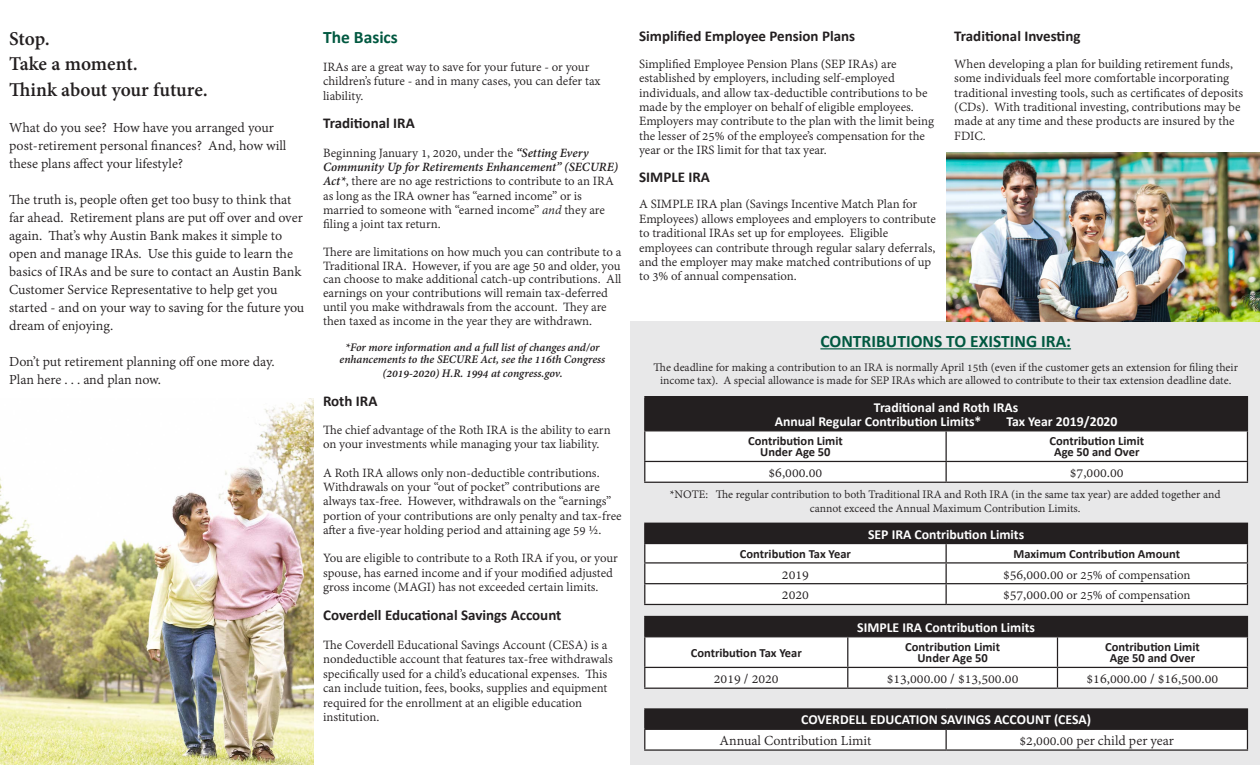
<style>
.page{position:relative;width:1260px;height:765px;background:#fff}
.page>*{position:absolute;margin:0;border:0;box-sizing:border-box;transform-origin:0 0}
.t1{font:700 21.25px "Adobe Devanagari";letter-spacing:-.005em;color:#231f20}
.t2{font:700 17.5px "Calibri";color:#005840}
.t3{font:15px/18px "Adobe Devanagari";color:#231f20}
.t4{font:700 15px "Calibri";color:#231f20}
.t5{font:13.75px/14.4px "Adobe Devanagari";color:#231f20}
.t6{font:700 13.75px "Calibri";color:#fff}
.t7{font:12.5px "Adobe Devanagari";color:#231f20}
.t8{font:700 12.5px "Calibri";color:#231f20}
.t9{font:italic 700 12.5px "Adobe Devanagari";letter-spacing:-.005em;color:#231f20}
.s1{font-weight:700;font-style:italic}
.s2{font-style:italic}
.s3{font-size:15px}
</style>
<div class="page">
<div style="left:630px;top:321px;width:630px;height:444px;background:#e8e8e9"></div>
<img style="left:0;top:399px;width:314px;height:366px">
<img style="left:947px;top:152px;width:313px;height:169px">
<hr style="left:820px;top:348px;width:251px;height:1px;background:#005840">
<div style="left:645px;top:397px;width:602px;height:34px;background:#231f20"></div>
<hr style="left:644px;top:396px;width:302px;height:1px;background:#231f20">
<hr style="left:644px;top:397px;width:1px;height:33px;background:#231f20">
<hr style="left:946px;top:396px;width:302px;height:1px;background:#231f20">
<hr style="left:1247px;top:397px;width:1px;height:33px;background:#231f20">
<hr style="left:644px;top:430px;width:302px;height:1px;background:#231f20">
<hr style="left:946px;top:430px;width:302px;height:1px;background:#231f20">
<svg style="left:644px;top:431px;width:604px;height:51px;background:#f4f4f4"></svg>
<hr style="left:644px;top:482px;width:302px;height:1px;background:#231f20">
<hr style="left:946px;top:482px;width:302px;height:1px;background:#231f20">
<hr style="left:644px;top:523px;width:302px;height:1px;background:#231f20">
<hr style="left:946px;top:523px;width:302px;height:1px;background:#231f20">
<svg style="left:644px;top:524px;width:604px;height:80px;background:#bfbebe"></svg>
<hr style="left:644px;top:604px;width:302px;height:1px;background:#231f20">
<hr style="left:946px;top:604px;width:302px;height:1px;background:#231f20">
<hr style="left:644px;top:708px;width:302px;height:2px;background:#231f20">
<hr style="left:946px;top:708px;width:302px;height:2px;background:#231f20">
<svg style="left:644px;top:710px;width:604px;height:39px;background:#8d8b8c"></svg>
<hr style="left:644px;top:749px;width:302px;height:2px;background:#231f20">
<hr style="left:946px;top:749px;width:302px;height:2px;background:#231f20">
<hr style="left:644px;top:616px;width:204px;height:1px;background:#231f20">
<hr style="left:848px;top:616px;width:209px;height:1px;background:#231f20">
<hr style="left:1058px;top:616px;width:190px;height:1px;background:#231f20">
<svg style="left:644px;top:617px;width:604px;height:71px;background:#b9b8b8"></svg>
<hr style="left:644px;top:688px;width:204px;height:1px;background:#231f20">
<hr style="left:848px;top:688px;width:209px;height:1px;background:#231f20">
<hr style="left:1058px;top:688px;width:190px;height:1px;background:#231f20">
<hr style="left:644px;top:637px;width:1px;height:30px;background:#231f20">
<hr style="left:847px;top:637px;width:1px;height:30px;background:#231f20">
<hr style="left:1247px;top:637px;width:1px;height:30px;background:#231f20">
<p class="t1" style="left:9px;top:26px;width:42px">Stop.</p>
<p class="t1" style="left:9px;top:52px;width:130px">Take a moment.</p>
<p class="t1" style="left:9px;top:77px;width:200px">Think about your future.</p>
<p class="t3" style="left:9px;top:120px;width:279px">What do you see? How have you arranged your post-retirement personal finances? And, how will these plans affect your lifestyle?</p>
<p class="t3" style="left:9px;top:192px;width:297px">The truth is, people often get too busy to think that far ahead. Retirement plans are put off over and over again. That’s why Austin Bank makes it simple to open and manage IRAs. Use this guide to learn the basics of IRAs and be sure to contact an Austin Bank Customer Service Representative to help get you started - and on your way to saving for the future you dream of enjoying.</p>
<p class="t3" style="left:9px;top:354px;width:267px">Don’t put retirement planning off one more day.</p>
<p class="t3" style="left:9px;top:372px;width:153px">Plan here . . . and plan now.</p>
<p class="t2" style="left:323px;top:25px;width:76px">The Basics</p>
<p class="t5" style="left:323px;top:61px;width:268px">IRAs are a great way to save for your future - or your</p>
<p class="t5" style="left:323px;top:75px;width:279px">children’s future - and in many cases, you can defer tax liability.</p>
<p class="t4" style="left:323px;top:113px;width:93px">Traditional IRA</p>
<p class="t5" style="left:323px;top:146px;width:267px">Beginning January 1, 2020, under the <span class="s1">“Setting Every</span></p>
<p class="t5" style="left:323px;top:161px;width:297px"><span class="s1">Community Up for Retirements Enhancement” (SECURE)<br>Act*</span>, there are no age restrictions to contribute to an IRA as long as the IRA owner has “earned income” or is</p>
<p class="t5" style="left:323px;top:204px;width:283px">married to someone with “earned income” <span class="s2">and</span> they are filing a joint tax return.</p>
<p class="t5" style="left:323px;top:246px;width:300px;line-height:13.8px">There are limitations on how much you can contribute to a Traditional IRA. However, if you are age 50 and older, you can choose to make additional catch-up contributions. All earnings on your contributions will remain tax-deferred until you make withdrawals from the account. They are then taxed as income in the year they are withdrawn.</p>
<p class="t9" style="left:345px;top:340px;width:256px">*For more information and a full list of changes and/or</p>
<p class="t9" style="left:340px;top:353px;width:267px">enhancements to the SECURE Act, see the 116th Congress</p>
<p class="t9" style="left:382px;top:366px;width:182px">(2019-2020) H.R. 1994 at congress.gov.</p>
<p class="t4" style="left:323px;top:390px;width:56px">Roth IRA</p>
<p class="t5" style="left:323px;top:424px;width:289px">The chief advantage of the Roth IRA is the ability to earn on your investments while managing your tax liability.</p>
<p class="t5" style="left:323px;top:466px;width:300px">A Roth IRA allows only non-deductible contributions.<br>Withdrawals on your “out of pocket” contributions are always tax-free. However, withdrawals on the “earnings” portion of your contributions are only penalty and tax-free after a five-year holding period and attaining age 59 1/2.</p>
<p class="t5" style="left:323px;top:552px;width:296px">You are eligible to contribute to a Roth IRA if you, or your spouse, has earned income and if your modified adjusted gross income (MAGI) has not exceeded certain limits.</p>
<p class="t4" style="left:323px;top:604px;width:240px">Coverdell Educational Savings Account</p>
<p class="t5" style="left:323px;top:639px;width:291px">The Coverdell Educational Savings Account (CESA) is a nondeductible account that features tax-free withdrawals specifically used for a child’s educational expenses. This can include tuition, fees, books, supplies and equipment required for the enrollment at an eligible education</p>
<p class="t5" style="left:323px;top:711px;width:58px">institution.</p>
<p class="t4" style="left:639px;top:25px;width:218px">Simplified Employee Pension Plans</p>
<p class="t5" style="left:639px;top:58px;width:259px">Simplified Employee Pension Plans (SEP IRAs) are</p>
<p class="t5" style="left:639px;top:72px;width:257px">established by employers, including self-employed</p>
<p class="t5" style="left:639px;top:86px;width:296px">individuals, and allow tax-deductible contributions to be made by the employer on behalf of eligible employees.<br>Employers may contribute to the plan with the limit being the lesser of 25% of the employee’s compensation for the year or the IRS limit for that tax year.</p>
<p class="t4" style="left:639px;top:166px;width:72px">SIMPLE IRA</p>
<p class="t5" style="left:639px;top:198px;width:298px">A SIMPLE IRA plan (Savings Incentive Match Plan for<br>Employees) allows employees and employers to contribute to traditional IRAs set up for employees. Eligible</p>
<p class="t5" style="left:639px;top:241px;width:298px">employees can contribute through regular salary deferrals, and the employer may make matched contributions of up to 3% of annual compensation.</p>
<p class="t4" style="left:954px;top:25px;width:128px">Traditional Investing</p>
<p class="t5" style="left:954px;top:58px;width:290px">When developing a plan for building retirement funds, some individuals feel more comfortable incorporating traditional investing tools, such as certificates of deposits (CDs). With traditional investing, contributions may be made at any time and these products are insured by the FDIC.</p>
<p class="t2" style="left:820px;top:329px;width:252px">CONTRIBUTIONS TO EXISTING IRA:</p>
<p class="t7" style="left:654px;top:360px;width:586px">The deadline for making a contribution to an IRA is normally April 15th (even if the customer gets an extension for filing their</p>
<p class="t7" style="left:660px;top:374px;width:573px">income tax). A special allowance is made for SEP IRAs which are allowed to contribute to their tax extension deadline date.</p>
<p class="t6" style="left:874px;top:398px;width:146px">Traditional and Roth IRAs</p>
<p class="t6" style="left:775px;top:412px;width:208px">Annual Regular Contribution Limits*</p>
<p class="t6" style="left:1006px;top:412px;width:113px">Tax Year 2019/2020</p>
<p class="t8" style="left:748px;top:432px;width:96px">Contribution Limit</p>
<p class="t8" style="left:760px;top:443px;width:72px">Under Age 50</p>
<p class="t8" style="left:1049px;top:432px;width:96px">Contribution Limit</p>
<p class="t8" style="left:1054px;top:443px;width:87px">Age 50 and Over</p>
<p class="t3" style="left:769px;top:465px;width:55px">$6,000.00</p>
<p class="t3" style="left:1070px;top:465px;width:55px">$7,000.00</p>
<p class="t7" style="left:670px;top:487px;width:552px">*NOTE: The regular contribution to both Traditional IRA and Roth IRA (in the same tax year) are added together and</p>
<p class="t7" style="left:810px;top:501px;width:272px">cannot exceed the Annual Maximum Contribution Limits.</p>
<p class="t6" style="left:868px;top:524px;width:158px">SEP IRA Contribution Limits</p>
<p class="t8" style="left:740px;top:545px;width:113px">Contribution Tax Year</p>
<p class="t8" style="left:1014px;top:545px;width:168px">Maximum Contribution Amount</p>
<p class="t3" style="left:782px;top:566px;width:29px">2019</p>
<p class="t5" style="left:1003px;top:569px;width:189px"><span class="s3">$56,000.00</span> or 25% of compensation</p>
<p class="t3" style="left:782px;top:587px;width:29px">2020</p>
<p class="t5" style="left:1003px;top:589px;width:189px"><span class="s3">$57,000.00</span> or 25% of compensation</p>
<p class="t8" style="left:691px;top:644px;width:113px">Contribution Tax Year</p>
<p class="t6" style="left:857px;top:618px;width:179px">SIMPLE IRA Contribution Limits</p>
<p class="t8" style="left:905px;top:638px;width:96px">Contribution Limit</p>
<p class="t8" style="left:918px;top:649px;width:72px">Under Age 50</p>
<p class="t8" style="left:1105px;top:638px;width:96px">Contribution Limit</p>
<p class="t8" style="left:1110px;top:649px;width:87px">Age 50 and Over</p>
<p class="t3" style="left:714px;top:671px;width:66px">2019 / 2020</p>
<p class="t3" style="left:887px;top:671px;width:133px">$13,000.00 / $13,500.00</p>
<p class="t3" style="left:1087px;top:671px;width:133px">$16,000.00 / $16,500.00</p>
<p class="t6" style="left:801px;top:710px;width:291px">COVERDELL EDUCATION SAVINGS ACCOUNT (CESA)</p>
<p class="t3" style="left:720px;top:733px;width:153px">Annual Contribution Limit</p>
<p class="t3" style="left:1020px;top:733px;width:156px">$2,000.00 per child per year</p>
</div>
